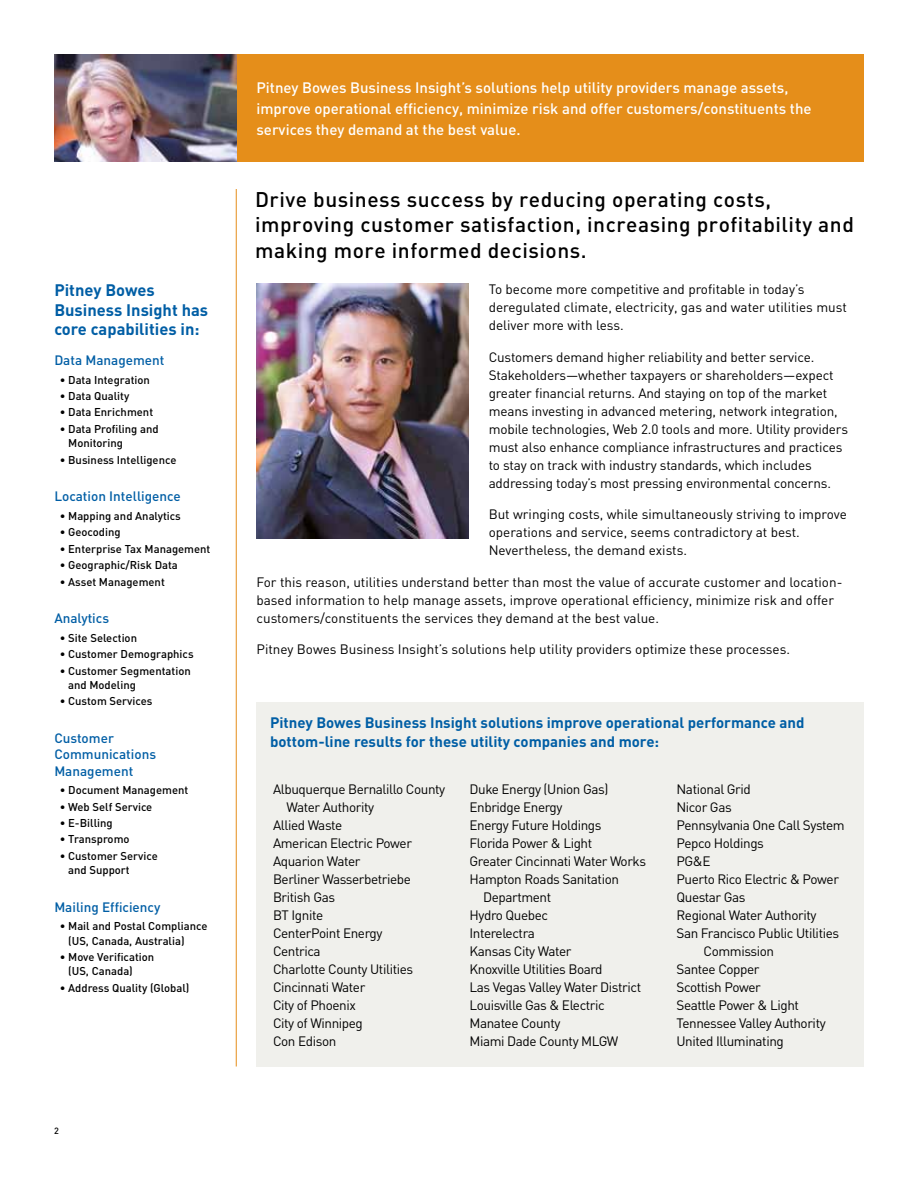
<style>
.page{position:relative;width:918px;height:1188px;background:#fff}
.page>*{position:absolute;margin:0;border:0;box-sizing:border-box;transform-origin:0 0}
.t1{font:500 21px/25.2px "DIN";letter-spacing:.025em;color:#000}
.t2{font:700 16.5px/19.8px "DIN";color:#005ea5}
.t3{font:500 15px/21px "DIN";color:#fff}
.t4{font:700 15px/19.5px "DIN";color:#005ea5}
.t5{font:13.5px/18px "DIN";letter-spacing:-.02em;color:#000}
.t6{font:13.5px/18px "DIN";color:#000}
.t7{font:500 13.5px/16.2px "DIN";color:#005ea5}
.t8{font:500 11.25px/14.2px "DIN";color:#000}
.t9{font:500 9px "DIN";color:#000}
</style>
<div class="page">
<div style="left:256px;top:702px;width:608px;height:364px;background:#f0f0ec"></div>
<hr style="left:236px;top:189px;width:1px;height:877px;background:#e58e1a">
<div style="left:232px;top:54px;width:632px;height:108px;background:#e58e1a"></div>
<img style="left:54px;top:54px;width:182px;height:108px">
<img style="left:256px;top:284px;width:212px;height:255px">
<p class="t2" style="left:54px;top:279px;width:155px">Pitney Bowes<br>Business Insight has core capabilities in:</p>
<p class="t7" style="left:54px;top:352px;width:112px">Data Management</p>
<p class="t8" style="left:60px;top:372px;width:92px">• Data Integration</p>
<p class="t8" style="left:60px;top:389px;width:71px">• Data Quality</p>
<p class="t8" style="left:60px;top:405px;width:95px">• Data Enrichment</p>
<p class="t8" style="left:68px;top:421px;width:92px;text-indent:-8px">• Data Profiling and<br>Monitoring</p>
<p class="t8" style="left:60px;top:452px;width:118px">• Business Intelligence</p>
<p class="t7" style="left:54px;top:488px;width:128px">Location Intelligence</p>
<p class="t8" style="left:60px;top:508px;width:123px">• Mapping and Analytics</p>
<p class="t8" style="left:60px;top:525px;width:62px">• Geocoding</p>
<p class="t8" style="left:60px;top:541px;width:152px">• Enterprise Tax Management</p>
<p class="t8" style="left:60px;top:558px;width:120px">• Geographic/Risk Data</p>
<p class="t8" style="left:60px;top:574px;width:107px">• Asset Management</p>
<p class="t7" style="left:54px;top:610px;width:56px">Analytics</p>
<p class="t8" style="left:60px;top:630px;width:79px">• Site Selection</p>
<p class="t8" style="left:60px;top:647px;width:135px">• Customer Demographics</p>
<p class="t8" style="left:68px;top:663px;width:124px;text-indent:-8px">• Customer Segmentation and Modeling</p>
<p class="t8" style="left:60px;top:694px;width:94px">• Custom Services</p>
<p class="t7" style="left:54px;top:730px;width:103px">Customer<br>Communications<br>Management</p>
<p class="t8" style="left:60px;top:783px;width:130px">• Document Management</p>
<p class="t8" style="left:60px;top:799px;width:94px">• Web Self Service</p>
<p class="t8" style="left:60px;top:815px;width:54px">• E-Billing</p>
<p class="t8" style="left:60px;top:832px;width:71px">• Transpromo</p>
<p class="t8" style="left:68px;top:848px;width:91px;text-indent:-8px">• Customer Service and Support</p>
<p class="t7" style="left:54px;top:898px;width:108px">Mailing Efficiency</p>
<p class="t8" style="left:68px;top:919px;width:141px;text-indent:-8px">• Mail and Postal Compliance (US, Canada, Australia)</p>
<p class="t8" style="left:68px;top:950px;width:88px;text-indent:-8px">• Move Verification (US, Canada)</p>
<p class="t8" style="left:60px;top:980px;width:131px">• Address Quality (Global)</p>
<p class="t9" style="left:54px;top:1125px;width:6px">2</p>
<p class="t3" style="left:256px;top:77px;width:557px">Pitney Bowes Business Insight’s solutions help utility providers manage assets, improve operational efficiency, minimize risk and offer customers/constituents the services they demand at the best value.</p>
<h1 class="t1" style="left:255px;top:186px;width:600px">Drive business success by reducing operating costs, improving customer satisfaction, increasing profitability and making more informed decisions.</h1>
<p class="t6" style="left:489px;top:280px;width:360px">To become more competitive and profitable in today’s deregulated climate, electricity, gas and water utilities must deliver more with less.</p>
<p class="t5" style="left:489px;top:348px;width:361px">Customers demand higher reliability and better service.<br>Stakeholders—whether taxpayers or shareholders—expect greater financial returns. And staying on top of the market means investing in advanced metering, network integration, mobile technologies, Web 2.0 tools and more. Utility providers must also enhance compliance infrastructures and practices to stay on track with industry standards, which includes addressing today’s most pressing environmental concerns.</p>
<p class="t6" style="left:489px;top:505px;width:360px">But wringing costs, while simultaneously striving to improve operations and service, seems contradictory at best.<br>Nevertheless, the demand exists.</p>
<p class="t6" style="left:256px;top:573px;width:587px">For this reason, utilities understand better than most the value of accurate customer and location&shy;based information to help manage assets, improve operational efficiency, minimize risk and offer customers/constituents the services they demand at the best value.</p>
<p class="t6" style="left:256px;top:640px;width:535px">Pitney Bowes Business Insight’s solutions help utility providers optimize these processes.</p>
<p class="t4" style="left:270px;top:712px;width:536px">Pitney Bowes Business Insight solutions improve operational performance and bottom-line results for these utility companies and more:</p>
<p class="t5" style="left:273px;top:780px;width:174px">Albuquerque Bernalillo County</p>
<p class="t5" style="left:286px;top:798px;width:89px">Water Authority</p>
<p class="t5" style="left:273px;top:816px;width:71px">Allied Waste</p>
<p class="t5" style="left:273px;top:834px;width:141px">American Electric Power</p>
<p class="t5" style="left:273px;top:852px;width:89px">Aquarion Water</p>
<p class="t5" style="left:273px;top:870px;width:140px">Berliner Wasserbetriebe</p>
<p class="t5" style="left:273px;top:888px;width:64px">British Gas</p>
<p class="t5" style="left:273px;top:906px;width:52px">BT Ignite</p>
<p class="t5" style="left:273px;top:924px;width:111px">CenterPoint Energy</p>
<p class="t5" style="left:273px;top:942px;width:49px">Centrica</p>
<p class="t5" style="left:273px;top:960px;width:142px">Charlotte County Utilities</p>
<p class="t5" style="left:273px;top:978px;width:94px">Cincinnati Water</p>
<p class="t5" style="left:273px;top:996px;width:84px">City of Phoenix</p>
<p class="t5" style="left:273px;top:1014px;width:91px">City of Winnipeg</p>
<p class="t5" style="left:273px;top:1032px;width:65px">Con Edison</p>
<p class="t5" style="left:470px;top:780px;width:140px">Duke Energy (Union Gas)</p>
<p class="t5" style="left:470px;top:798px;width:95px">Enbridge Energy</p>
<p class="t5" style="left:470px;top:816px;width:134px">Energy Future Holdings</p>
<p class="t5" style="left:470px;top:834px;width:124px">Florida Power &amp; Light</p>
<p class="t5" style="left:470px;top:852px;width:178px">Greater Cincinnati Water Works</p>
<p class="t5" style="left:470px;top:870px;width:151px">Hampton Roads Sanitation</p>
<p class="t5" style="left:483px;top:888px;width:70px">Department</p>
<p class="t5" style="left:470px;top:906px;width:80px">Hydro Quebec</p>
<p class="t5" style="left:470px;top:924px;width:67px">Interelectra</p>
<p class="t5" style="left:470px;top:942px;width:104px">Kansas City Water</p>
<p class="t5" style="left:470px;top:960px;width:135px">Knoxville Utilities Board</p>
<p class="t5" style="left:470px;top:978px;width:173px">Las Vegas Valley Water District</p>
<p class="t5" style="left:470px;top:996px;width:137px">Louisville Gas &amp; Electric</p>
<p class="t5" style="left:470px;top:1014px;width:93px">Manatee County</p>
<p class="t5" style="left:470px;top:1032px;width:150px">Miami Dade County MLGW</p>
<p class="t5" style="left:677px;top:780px;width:76px">National Grid</p>
<p class="t5" style="left:677px;top:798px;width:57px">Nicor Gas</p>
<p class="t5" style="left:677px;top:816px;width:170px">Pennsylvania One Call System</p>
<p class="t5" style="left:677px;top:834px;width:89px">Pepco Holdings</p>
<p class="t5" style="left:677px;top:852px;width:36px">PG&amp;E</p>
<p class="t5" style="left:677px;top:870px;width:164px">Puerto Rico Electric &amp; Power</p>
<p class="t5" style="left:677px;top:888px;width:71px">Questar Gas</p>
<p class="t5" style="left:677px;top:906px;width:141px">Regional Water Authority</p>
<p class="t5" style="left:677px;top:924px;width:164px">San Francisco Public Utilities</p>
<p class="t5" style="left:704px;top:942px;width:72px">Commission</p>
<p class="t5" style="left:677px;top:960px;width:85px">Santee Copper</p>
<p class="t5" style="left:677px;top:978px;width:86px">Scottish Power</p>
<p class="t5" style="left:677px;top:996px;width:124px">Seattle Power &amp; Light</p>
<p class="t5" style="left:677px;top:1014px;width:151px">Tennessee Valley Authority</p>
<p class="t5" style="left:677px;top:1032px;width:109px">United Illuminating</p>
</div>
